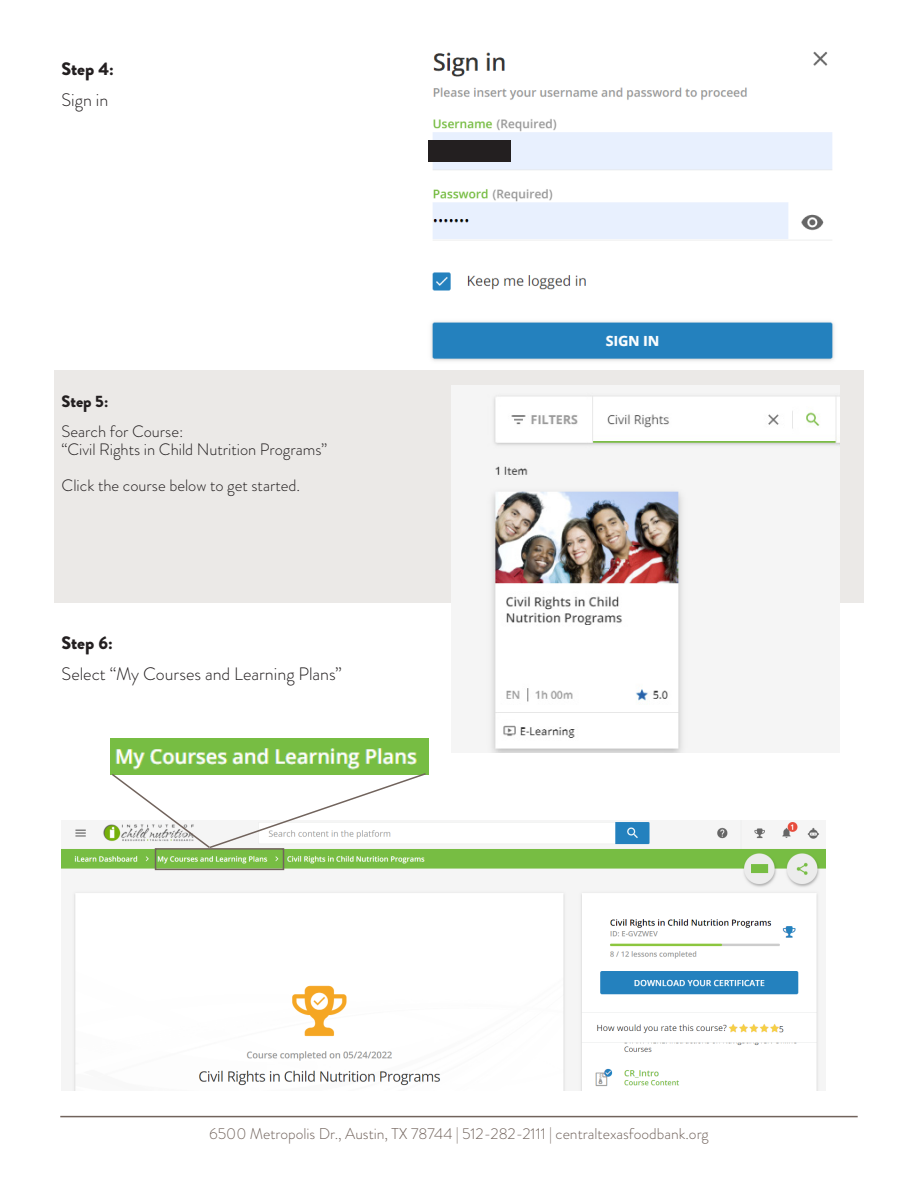
<style>
.page{position:relative;width:918px;height:1188px;background:#fff}
.page>*{position:absolute;margin:0;border:0;box-sizing:border-box;transform-origin:0 0}
.List_Paragraph{font:300 18px "Brandon Grotesque";color:#231f20}
.t1{font:900 18px "Brandon Grotesque";color:#231f20}
.List_Paragraph-2{font:300 16.5px/17.9px "Brandon Grotesque";color:#231f20}
.t2{font:900 16.5px "Brandon Grotesque";color:#231f20}
.t3{font:300 15.6px "Brandon Grotesque";color:#71635c}
</style>
<div class="page">
<div style="left:54px;top:371px;width:810px;height:232px;background:#ebe9e7"></div>
<img style="left:452px;top:385px;width:388px;height:367px">
<img style="left:110px;top:738px;width:319px;height:37px">
<img style="left:428px;top:51px;width:406px;height:310px">
<img style="left:62px;top:821px;width:763px;height:270px">
<hr style="left:60px;top:1116px;width:798px;height:1px;background:#71635c">
<div style="left:429px;top:140px;width:82px;height:22px;background:#231f20"></div>
<svg style="left:110px;top:772px;width:317px;height:78px"></svg>
<div style="left:155px;top:848px;width:129px;height:22px;border:2px solid #71635c"></div>
<p class="t1" style="left:62px;top:56px;width:54px">Step 4:</p>
<p class="List_Paragraph" style="left:62px;top:88px;width:48px">Sign in</p>
<p class="t2" style="left:62px;top:390px;width:48px">Step 5:</p>
<p class="List_Paragraph-2" style="left:62px;top:423px;width:267px">Search for Course:<br>“Civil Rights in Child Nutrition Programs”</p>
<p class="List_Paragraph-2" style="left:62px;top:476px;width:240px">Click the course below to get started.</p>
<p class="t1" style="left:62px;top:630px;width:53px">Step 6:</p>
<p class="List_Paragraph" style="left:62px;top:662px;width:282px">Select “My Courses and Learning Plans”</p>
<p class="t3" style="left:209px;top:1123px;width:501px">6500 Metropolis Dr., Austin, TX 78744 | 512-282-2111 | centraltexasfoodbank.org</p>
</div>
